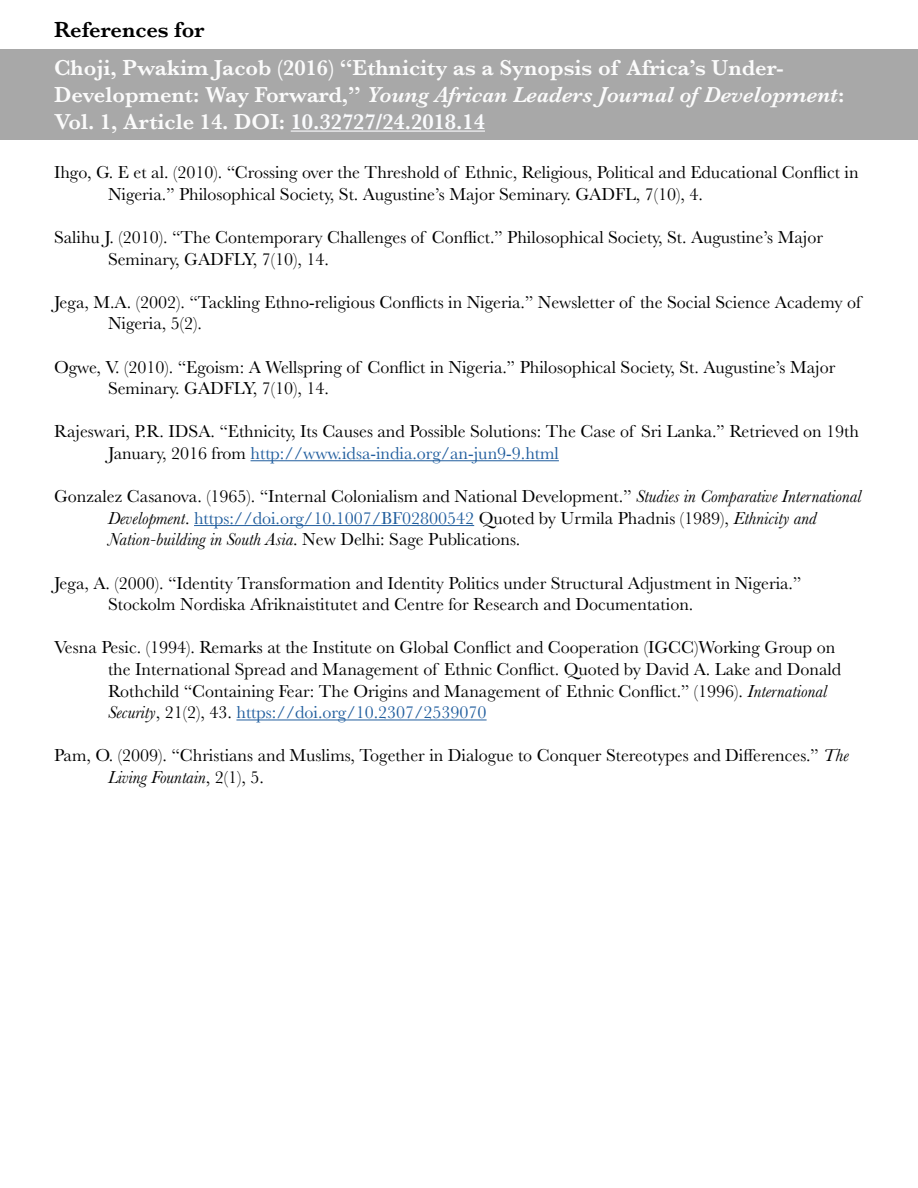
<style>
.page{position:relative;width:918px;height:1188px;background:#fff}
.page>*{position:absolute;margin:0;border:0;box-sizing:border-box;transform-origin:0 0}
.t1{font:600 22.5px/27px "Baskerville";color:#fbfbfb}
.t2{font:600 22.5px "Baskerville";color:#000}
.t3{font:18px/21.6px "Baskerville";color:#000}
.s1{font-style:italic}
.s2{color:#fafbfd}
.s3{color:#215e9e}
</style>
<div class="page">
<div style="left:0;top:50px;width:918px;height:90px;background:#a8a8a8"></div>
<hr style="left:291px;top:131px;width:194px;height:1px;background:#fafbfd">
<hr style="left:251px;top:460px;width:308px;height:1px;background:#215e9e">
<hr style="left:194px;top:525px;width:280px;height:1px;background:#215e9e">
<hr style="left:236px;top:720px;width:251px;height:1px;background:#215e9e">
<p class="t2" style="left:54px;top:14px;width:152px">References for</p>
<p class="t1" style="left:54px;top:54px;width:792px">Choji, Pwakim Jacob (2016) “Ethnicity as a Synopsis of Africa’s Under-<br>Development: Way Forward,” <span class="s1">Young African Leaders Journal of Development</span>:<br>Vol. 1, Article 14. DOI: <span class="s2">10.32727/24.2018.14</span></p>
<p class="t3" style="left:108px;top:162px;width:752px;text-indent:-54px">Ihgo, G. E et al. (2010). “Crossing over the Threshold of Ethnic, Religious, Political and Educational Conflict in<br>Nigeria.” Philosophical Society, St. Augustine’s Major Seminary. GADFL, 7(10), 4.</p>
<p class="t3" style="left:108px;top:227px;width:716px;text-indent:-54px">Salihu J. (2010). “The Contemporary Challenges of Conflict.” Philosophical Society, St. Augustine’s Major<br>Seminary, GADFLY, 7(10), 14.</p>
<p class="t3" style="left:108px;top:291px;width:755px;text-indent:-54px">Jega, M.A. (2002). “Tackling Ethno-religious Conflicts in Nigeria.” Newsletter of the Social Science Academy of<br>Nigeria, 5(2).</p>
<p class="t3" style="left:108px;top:356px;width:729px;text-indent:-54px">Ogwe, V. (2010). “Egoism: A Wellspring of Conflict in Nigeria.” Philosophical Society, St. Augustine’s Major<br>Seminary. GADFLY, 7(10), 14.</p>
<p class="t3" style="left:108px;top:421px;width:753px;text-indent:-54px">Rajeswari, P.R. IDSA. “Ethnicity, Its Causes and Possible Solutions: The Case of Sri Lanka.” Retrieved on 19th<br>January, 2016 from <span class="s3">http://www.idsa-india.org/an-jun9-9.html</span></p>
<p class="t3" style="left:108px;top:486px;width:755px;text-indent:-54px">Gonzalez Casanova. (1965). “Internal Colonialism and National Development.” <span class="s1">Studies in Comparative International<br>Development</span>. <span class="s3">https://doi.org/10.1007/BF02800542</span> Quoted by Urmila Phadnis (1989), <span class="s1">Ethnicity and<br>Nation-building in South Asia</span>. New Delhi: Sage Publications.</p>
<p class="t3" style="left:108px;top:572px;width:695px;text-indent:-54px">Jega, A. (2000). “Identity Transformation and Identity Politics under Structural Adjustment in Nigeria.”<br>Stockolm Nordiska Afriknaistitutet and Centre for Research and Documentation.</p>
<p class="t3" style="left:108px;top:637px;width:735px;text-indent:-54px">Vesna Pesic. (1994). Remarks at the Institute on Global Conflict and Cooperation (IGCC)Working Group on the International Spread and Management of Ethnic Conflict. Quoted by David A. Lake and Donald Rothchild “Containing Fear: The Origins and Management of Ethnic Conflict.” (1996). <span class="s1">International Security</span>, 21(2), 43. <span class="s3">https://doi.org/10.2307/2539070</span></p>
<p class="t3" style="left:108px;top:745px;width:742px;text-indent:-54px">Pam, O. (2009). “Christians and Muslims, Together in Dialogue to Conquer Stereotypes and Differences.” <span class="s1">The<br>Living Fountain</span>, 2(1), 5.</p>
</div>
